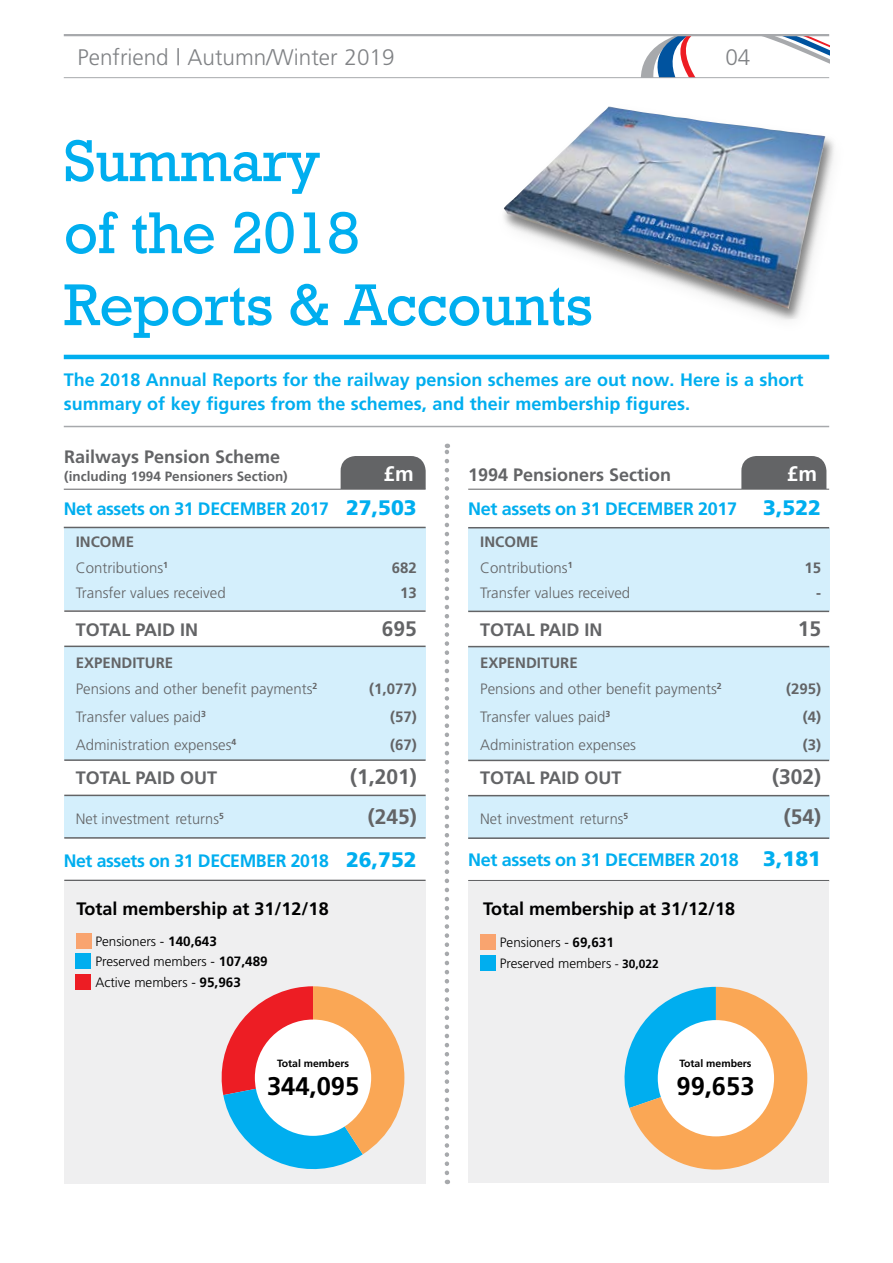
<style>
.page{position:relative;width:893px;height:1263px;background:#fff}
.page>*{position:absolute;margin:0;border:0;box-sizing:border-box;transform-origin:0 0}
.t1{font:700 25.5px "Frutiger";color:#000}
.t2{font:300 22.5px "Frutiger";color:#808285}
.t3{font:700 21px "Frutiger";color:#636466}
.t4{font:900 21px "Frutiger";color:#00aeef}
.t5{font:700 21px "Frutiger";color:#fff}
.t6{font:700 18px/24px "Frutiger";color:#00aeef}
.t7{font:700 18px "Frutiger";letter-spacing:-.02em;color:#00aeef}
.t8{font:700 18px "Frutiger";color:#636466}
.t9{font:700 18px "Frutiger";color:#000}
.t10{font:300 15px/25.5px "Frutiger";color:#636466}
.t11{font:700 15px "Frutiger";color:#636466}
.t12{font:300 13.5px/20.7px "Frutiger";color:#000}
.t13{font:700 13.5px "Frutiger";color:#636466}
.t14{font:700 10.5px "Frutiger";color:#000}
.s1{font-weight:900;font-size:21px}
.s2{font-weight:700}
.s3{font-size:12px}
.s4{font-weight:700;font-size:12px}
</style>
<div class="page">
<svg style="left:641px;top:36px;width:188px;height:41px"></svg>
<hr style="left:64px;top:34px;width:765px;height:2px;background:#a7a9ac">
<hr style="left:64px;top:77px;width:765px;height:1px;background:#a7a9ac">
<div style="left:501px;top:106px;width:336px;height:218px;background:#000;opacity:.43"></div>
<img style="left:504px;top:107px;width:321px;height:202px">
<hr style="left:66px;top:355px;width:761px;height:4px;background:#00aeef">
<svg style="left:65px;top:284px;width:526px;height:54px"></svg>
<svg style="left:66px;top:212px;width:292px;height:42px"></svg>
<svg style="left:66px;top:140px;width:254px;height:54px"></svg>
<div style="left:468px;top:528px;width:361px;height:83px;background:#d4effc"></div>
<div style="left:468px;top:646px;width:361px;height:114px;background:#d4effc"></div>
<div style="left:468px;top:795px;width:361px;height:43px;background:#d4effc"></div>
<div style="left:741px;top:456px;width:85px;height:33px;background:#636466"></div>
<hr style="left:468px;top:489px;width:361px;height:1px;background:#636466">
<hr style="left:468px;top:646px;width:361px;height:1px;background:#636466">
<hr style="left:468px;top:611px;width:361px;height:1px;background:#636466">
<hr style="left:468px;top:795px;width:361px;height:1px;background:#636466">
<hr style="left:468px;top:837px;width:361px;height:2px;background:#636466">
<hr style="left:468px;top:880px;width:361px;height:1px;background:#636466">
<hr style="left:468px;top:760px;width:361px;height:1px;background:#636466">
<div style="left:64px;top:796px;width:362px;height:42px;background:#d4effc"></div>
<div style="left:64px;top:647px;width:361px;height:112px;background:#d4effc"></div>
<div style="left:64px;top:527px;width:362px;height:83px;background:#d4effc"></div>
<div style="left:341px;top:456px;width:85px;height:33px;background:#636466"></div>
<hr style="left:64px;top:489px;width:362px;height:1px;background:#636466">
<hr style="left:64px;top:646px;width:362px;height:1px;background:#636466">
<hr style="left:64px;top:610px;width:362px;height:2px;background:#636466">
<hr style="left:64px;top:795px;width:362px;height:1px;background:#636466">
<hr style="left:64px;top:837px;width:362px;height:2px;background:#636466">
<hr style="left:64px;top:880px;width:362px;height:1px;background:#636466">
<hr style="left:64px;top:759px;width:362px;height:2px;background:#636466">
<hr style="left:64px;top:527px;width:362px;height:1px;background:#636466">
<hr style="left:468px;top:527px;width:361px;height:1px;background:#636466">
<div style="left:64px;top:881px;width:362px;height:302px;background:#efeff0"></div>
<div style="left:76px;top:933px;width:15px;height:16px;background:#f9a46f"></div>
<div style="left:76px;top:974px;width:15px;height:16px;background:#ed1d24"></div>
<div style="left:76px;top:953px;width:15px;height:16px;background:#00aeef"></div>
<div style="left:468px;top:881px;width:361px;height:302px;background:#efeff0"></div>
<div style="left:480px;top:934px;width:16px;height:15px;background:#f9a46f"></div>
<div style="left:480px;top:955px;width:16px;height:16px;background:#00aeef"></div>
<svg style="left:221px;top:986px;width:183px;height:184px"></svg>
<div style="left:255px;top:1019px;width:116px;height:117px;background:#fff;border-radius:50%"></div>
<svg style="left:624px;top:987px;width:183px;height:182px"></svg>
<div style="left:658px;top:1020px;width:116px;height:116px;background:#fff;border-radius:50%"></div>
<hr style="left:64px;top:426px;width:765px;height:1px;background:#a7a9ac">
<svg style="left:445px;top:444px;width:4px;height:729px"></svg>
<h2 class="t2" style="left:78px;top:44px;width:318px">Penfriend | Autumn/Winter 2019</h2>
<h2 class="t2" style="left:725px;top:44px;width:27px">04</h2>
<p class="t6" style="left:64px;top:368px;width:741px">The 2018 Annual Reports for the railway pension schemes are out now. Here is a short summary of key figures from the schemes, and their membership figures.</p>
<p class="t8" style="left:64px;top:446px;width:218px">Railways Pension Scheme</p>
<p class="t13" style="left:64px;top:468px;width:225px">(including 1994 Pensioners Section)</p>
<p class="t7" style="left:64px;top:498px;width:354px">Net assets on 31 DECEMBER 2017 <span class="s1">27,503</span></p>
<p class="t10" style="left:76px;top:529px;width:94px"><span class="s2">INCOME<br></span>Contributions<sup>1</sup></p>
<h3 class="t5" style="left:383px;top:462px;width:32px">£m</h3>
<p class="t8" style="left:468px;top:464px;width:205px">1994 Pensioners Section</p>
<h3 class="t5" style="left:787px;top:462px;width:32px">£m</h3>
<p class="t7" style="left:468px;top:498px;width:270px">Net assets on 31 DECEMBER 2017</p>
<h3 class="t4" style="left:763px;top:495px;width:59px">3,522</h3>
<p class="t10" style="left:480px;top:529px;width:94px"><span class="s2">INCOME<br></span>Contributions<sup>1</sup></p>
<p class="t11" style="left:392px;top:559px;width:27px">682</p>
<p class="t11" style="left:804px;top:559px;width:18px">15</p>
<p class="t10" style="left:76px;top:580px;width:152px">Transfer values received</p>
<p class="t11" style="left:400px;top:584px;width:18px">13</p>
<p class="t8" style="left:76px;top:619px;width:124px">TOTAL PAID IN</p>
<h3 class="t3" style="left:382px;top:616px;width:37px">695</h3>
<p class="t10" style="left:76px;top:650px;width:243px"><span class="s2">EXPENDITURE<br></span>Pensions and other benefit payments<sup>2</sup></p>
<p class="t11" style="left:369px;top:680px;width:49px">(1,077)</p>
<p class="t10" style="left:76px;top:704px;width:132px">Transfer values paid<sup>3</sup></p>
<p class="t11" style="left:390px;top:708px;width:28px">(57)</p>
<p class="t10" style="left:76px;top:732px;width:162px">Administration expenses<sup>4</sup></p>
<p class="t11" style="left:390px;top:736px;width:28px">(67)</p>
<p class="t8" style="left:76px;top:768px;width:143px">TOTAL PAID OUT</p>
<h3 class="t3" style="left:350px;top:765px;width:68px">(1,201)</h3>
<p class="t10" style="left:76px;top:806px;width:149px">Net investment returns<sup>5</sup></p>
<h3 class="t3" style="left:368px;top:805px;width:51px">(245)</h3>
<p class="t7" style="left:64px;top:850px;width:354px">Net assets on 31 DECEMBER 2018 <span class="s1">26,752</span></p>
<p class="t10" style="left:480px;top:580px;width:152px">Transfer values received</p>
<p class="t11" style="left:816px;top:584px;width:6px">-</p>
<p class="t8" style="left:480px;top:619px;width:124px">TOTAL PAID IN</p>
<h3 class="t3" style="left:798px;top:616px;width:25px">15</h3>
<p class="t10" style="left:480px;top:650px;width:243px"><span class="s2">EXPENDITURE<br></span>Pensions and other benefit payments<sup>2</sup></p>
<p class="t11" style="left:786px;top:680px;width:37px">(295)</p>
<p class="t10" style="left:480px;top:704px;width:132px">Transfer values paid<sup>3</sup></p>
<p class="t11" style="left:803px;top:708px;width:20px">(4)</p>
<p class="t10" style="left:480px;top:732px;width:157px">Administration expenses</p>
<p class="t11" style="left:803px;top:736px;width:20px">(3)</p>
<p class="t8" style="left:480px;top:768px;width:143px">TOTAL PAID OUT</p>
<h3 class="t3" style="left:772px;top:765px;width:51px">(302)</h3>
<p class="t10" style="left:480px;top:806px;width:149px">Net investment returns<sup>5</sup></p>
<h3 class="t3" style="left:784px;top:805px;width:39px">(54)</h3>
<p class="t7" style="left:468px;top:850px;width:354px">Net assets on 31 DECEMBER 2018 <span class="s1">3,181</span></p>
<p class="t9" style="left:77px;top:898px;width:254px">Total membership at 31/12/18</p>
<p class="t9" style="left:483px;top:898px;width:254px">Total membership at 31/12/18</p>
<p class="t12" style="left:95px;top:931px;width:174px">Pensioners - <span class="s2">140,643<br></span>Preserved members - <span class="s2">107,489<br></span>Active members - <span class="s2">95,963</span></p>
<p class="t12" style="left:500px;top:932px;width:160px">Pensioners - <span class="s2">69,631<br></span>Preserved members <span class="s3">-</span> <span class="s4">30,022</span></p>
<p class="t14" style="left:277px;top:1057px;width:74px">Total members</p>
<h1 class="t1" style="left:267px;top:1071px;width:94px">344,095</h1>
<p class="t14" style="left:679px;top:1057px;width:74px">Total members</p>
<h1 class="t1" style="left:676px;top:1071px;width:79px">99,653</h1>
</div>
